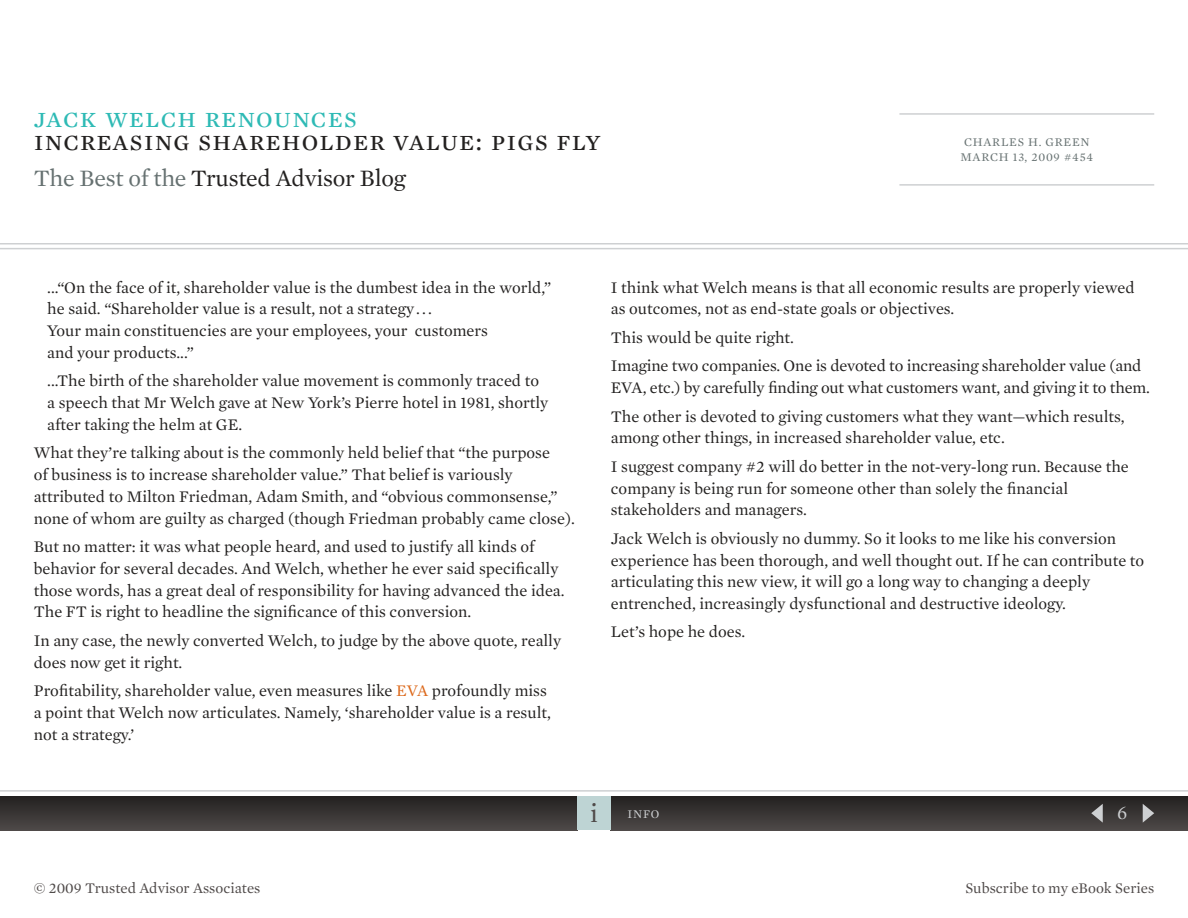
<style>
.page{position:relative;width:1188px;height:918px;background:#fff}
.page>*{position:absolute;margin:0;border:0;box-sizing:border-box;transform-origin:0 0}
.t1{font:28.5px "Mercury Text G1 Roman SC";letter-spacing:.04em;color:#232120}
.t2{font:28.5px "Mercury Text G1 Roman SC";letter-spacing:.04em;color:#2ebab5}
.t3{font:27px "Mercury Text G1";color:#4f4a49}
.t4{font:24px "Mercury Text G1";letter-spacing:-.01em;color:#232120}
.t5{font:19.5px "Mercury Text G1";color:#ced0d2}
.t6{font:16.5px/21.8px "Mercury Text G1";color:#232120}
.t7{font:15px "Mercury Text G1";color:#4f4a49}
.t8{font:12px/15px "Mercury Text G1";letter-spacing:.06em;color:#667171}
.t9{font:12px "Mercury Text G1";color:#ced0d2}
.s1{color:#667171}
.s2{color:#dc681a}
</style>
<div class="page">
<div style="left:0;top:796px;width:577px;height:34px;background:linear-gradient(to bottom,#232020,#4c4746)"></div>
<div style="left:611px;top:796px;width:577px;height:34px;background:linear-gradient(to bottom,#232020,#4c4746)"></div>
<hr style="left:0;top:243px;width:1188px;height:1px;background:#ced0d2">
<hr style="left:0;top:248px;width:1188px;height:1px;background:#ced0d2">
<hr style="left:0;top:790px;width:1188px;height:2px;background:#ced0d2">
<div style="left:577px;top:796px;width:34px;height:34px;background:#bed4d4"></div>
<hr style="left:899px;top:113px;width:255px;height:2px;background:#ced0d2">
<hr style="left:899px;top:184px;width:255px;height:2px;background:#ced0d2">
<svg style="left:1143px;top:804px;width:11px;height:19px"></svg>
<svg style="left:1091px;top:804px;width:12px;height:19px"></svg>
<h1 class="t2" style="left:34px;top:101px;width:325px">jack welch renounces</h1>
<h1 class="t1" style="left:34px;top:123px;width:568px">increasing shareholder value: pigs fly</h1>
<h3 class="t4" style="left:34px;top:164px;width:373px"><span class="s1">The Best of the</span> Trusted Advisor Blog</h3>
<p class="t8" style="left:961px;top:135px;width:134px">Charles H. Green<br>March 13, 2009 #454</p>
<p class="t6" style="left:47px;top:276px;width:506px">...“On the face of it, shareholder value is the dumbest idea in the world,” he said. “Shareholder value is a result, not a strategy . . .<br>Your main constituencies are your employees, your customers<br>and your products...”</p>
<p class="t6" style="left:47px;top:370px;width:503px">...The birth of the shareholder value movement is commonly traced to a speech that Mr Welch gave at New York’s Pierre hotel in 1981, shortly after taking the helm at GE.</p>
<p class="t6" style="left:34px;top:442px;width:543px">What they’re talking about is the commonly held belief that “the purpose<br>of business is to increase shareholder value.” That belief is variously attributed to Milton Friedman, Adam Smith, and “obvious commonsense,” none of whom are guilty as charged (though Friedman probably came close).</p>
<p class="t6" style="left:34px;top:536px;width:532px">But no matter: it was what people heard, and used to justify all kinds of behavior for several decades. And Welch, whether he ever said specifically those words, has a great deal of responsibility for having advanced the idea.<br>The FT is right to headline the significance of this conversion.</p>
<p class="t6" style="left:34px;top:630px;width:529px">In any case, the newly converted Welch, to judge by the above quote, really does now get it right.</p>
<p class="t6" style="left:34px;top:680px;width:519px">Profitability, shareholder value, even measures like <span class="s2">EVA</span> profoundly miss a point that Welch now articulates. Namely, ‘shareholder value is a result, not a strategy.’</p>
<p class="t6" style="left:611px;top:276px;width:525px">I think what Welch means is that all economic results are properly viewed as outcomes, not as end-state goals or objectives.</p>
<p class="t6" style="left:611px;top:323px;width:532px;line-height:28.5px">This would be quite right.<br>Imagine two companies. One is devoted to increasing shareholder value (and</p>
<p class="t6" style="left:611px;top:373px;width:541px;line-height:28.5px">EVA, etc.) by carefully finding out what customers want, and giving it to them.<br>The other is devoted to giving customers what they want—which results,</p>
<p class="t6" style="left:611px;top:424px;width:520px;line-height:28.5px">among other things, in increased shareholder value, etc.<br>I suggest company #2 will do better in the not-very-long run. Because the</p>
<p class="t6" style="left:611px;top:477px;width:459px">company is being run for someone other than solely the financial stakeholders and managers.</p>
<p class="t6" style="left:611px;top:527px;width:535px">Jack Welch is obviously no dummy. So it looks to me like his conversion experience has been thorough, and well thought out. If he can contribute to articulating this new view, it will go a long way to changing a deeply entrenched, increasingly dysfunctional and destructive ideology.</p>
<p class="t6" style="left:611px;top:621px;width:136px">Let’s hope he does.</p>
<h2 class="t3" style="left:590px;top:797px;width:9px">i</h2>
<p class="t9" style="left:628px;top:807px;width:33px">INFO</p>
<p class="t5" style="left:1117px;top:801px;width:12px">6</p>
<p class="t7" style="left:34px;top:879px;width:228px">© 2009 Trusted Advisor Associates</p>
<p class="t7" style="left:965px;top:879px;width:190px">Subscribe to my eBook Series</p>
</div>
